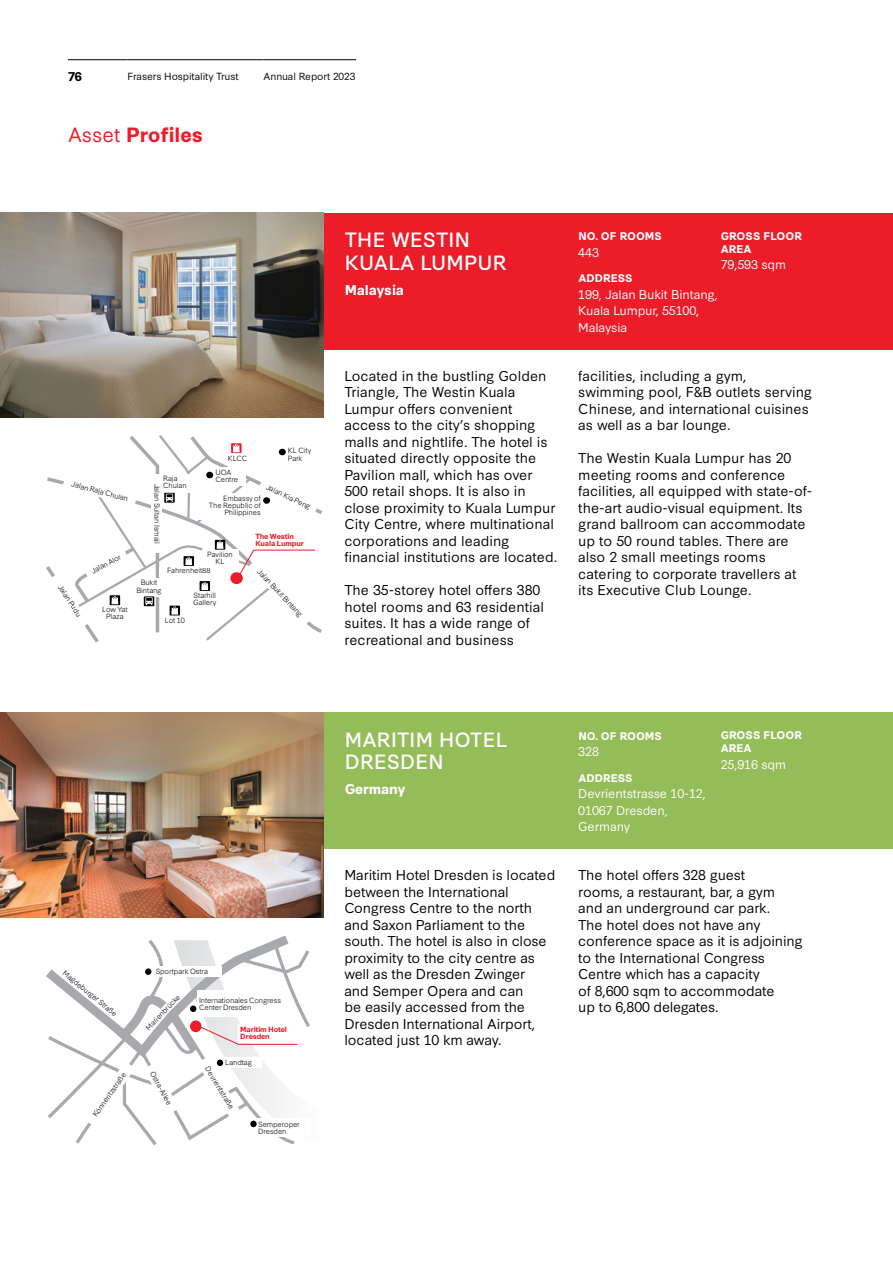
<style>
.page{position:relative;width:893px;height:1263px;background:#fff}
.page>*{position:absolute;margin:0;border:0;box-sizing:border-box;transform-origin:0 0}
.t1{font:19.5px/22.5px "Synthese";letter-spacing:.01em;color:#fff}
.t2{font:700 19.5px "Synthese";color:#ed1c29}
.t3{font:13.5px/16.5px "Synthese";color:#000}
.t4{font:700 13.5px "Synthese";letter-spacing:-.01em;color:#fff}
.t5{font:12px/16.5px "Synthese";letter-spacing:-.01em;color:#fff}
.t6{font:700 12px "Synthese";color:#000}
.t7{font:700 10.5px/12.6px "Synthese";color:#fff}
.t8{font:9.75px "Synthese";letter-spacing:-.01em;color:#000}
.t9{font:300 7.2px/7.2px "Synthese";letter-spacing:-.02em;color:#000}
.t10{font:700 7.2px/7.2px "Synthese";letter-spacing:-.025em;color:#ed1c29}
.t11{font:300 7.05px "Synthese";color:#000}
.s1{font-weight:400}
</style>
<div class="page">
<div style="left:323px;top:213px;width:570px;height:137px;background:#ed1c29"></div>
<div style="left:323px;top:712px;width:570px;height:137px;background:#94bd59"></div>
<img style="left:0;top:213px;width:323px;height:205px">
<img style="left:0;top:712px;width:323px;height:205px">
<svg style="left:46px;top:435px;width:277px;height:208px"></svg>
<svg style="left:46px;top:935px;width:264px;height:210px"></svg>
<div style="left:145px;top:968px;width:6px;height:7px;background:#000;border-radius:50%"></div>
<div style="left:154px;top:966px;width:68px;height:11px;background:#fff"></div>
<div style="left:217px;top:1059px;width:6px;height:7px;background:#000;border-radius:50%"></div>
<div style="left:250px;top:1121px;width:7px;height:6px;background:#000;border-radius:50%"></div>
<hr style="left:68px;top:59px;width:60px;height:1px;background:#000">
<hr style="left:128px;top:59px;width:136px;height:1px;background:#000">
<hr style="left:264px;top:59px;width:92px;height:1px;background:#000">
<p class="t6" style="left:68px;top:68px;width:15px">76</p>
<p class="t8" style="left:128px;top:68px;width:113px">Frasers Hospitality Trust</p>
<p class="t8" style="left:264px;top:68px;width:93px">Annual Report 2023</p>
<h1 class="t2" style="left:68px;top:120px;width:137px"><span class="s1">Asset</span> Profiles</h1>
<p class="t9" style="left:73px;top:479px;width:60px;rotate:15deg">Jalan Raja Chulan</p>
<p class="t11" style="left:65px;top:582px;width:38px;rotate:57deg">Jalan Pudu</p>
<p class="t9" style="left:90px;top:568px;width:34px;rotate:-29deg">Jalan Alor</p>
<p class="t9" style="left:102px;top:605px;width:27px;text-align:center">Low Yat<br>Plaza</p>
<p class="t9" style="left:163px;top:474px;width:25px">Raja<br>Chulan</p>
<p class="t9" style="left:162px;top:483px;width:62px;rotate:90deg">Jalan Sultan Ismail</p>
<p class="t9" style="left:228px;top:453px;width:21px">KLCC</p>
<p class="t9" style="left:288px;top:446px;width:25px">KL City<br>Park</p>
<p class="t9" style="left:216px;top:468px;width:24px">UOA<br>Centre</p>
<p class="t9" style="left:209px;top:494px;width:53px;text-align:right">Embassy of<br>The Republic of<br>Philippines</p>
<p class="t9" style="left:268px;top:482px;width:50px;rotate:25deg">Jalan Kia Peng</p>
<p class="t9" style="left:207px;top:550px;width:27px;text-align:center">Pavilion<br>KL</p>
<p class="t10" style="left:255px;top:532px;width:50px">The Westin<br>Kuala Lumpur</p>
<p class="t9" style="left:167px;top:566px;width:45px">Fahrenheit88</p>
<p class="t9" style="left:193px;top:591px;width:25px">Starhill<br>Gallery</p>
<p class="t9" style="left:136px;top:578px;width:27px;text-align:center">Bukit<br>Bintang</p>
<p class="t9" style="left:262px;top:567px;width:64px;rotate:47deg">Jalan Bukit Bintang</p>
<p class="t9" style="left:165px;top:616px;width:21px">Lot 10</p>
<h1 class="t1" style="left:345px;top:227px;width:164px">THE WESTIN<br>KUALA LUMPUR</h1>
<p class="t4" style="left:345px;top:279px;width:61px">Malaysia</p>
<p class="t3" style="left:344px;top:366px;width:214px">Located in the bustling Golden<br>Triangle, The Westin Kuala<br>Lumpur offers convenient access to the city’s shopping malls and nightlife. The hotel is situated directly opposite the<br>Pavilion mall, which has over<br>500 retail shops. It is also in close proximity to Kuala Lumpur<br>City Centre, where multinational corporations and leading financial institutions are located.</p>
<p class="t3" style="left:344px;top:581px;width:201px">The 35-storey hotel offers 380 hotel rooms and 63 residential suites. It has a wide range of recreational and business</p>
<p class="t7" style="left:578px;top:229px;width:85px">NO. OF ROOMS</p>
<p class="t5" style="left:578px;top:243px;width:22px">443</p>
<p class="t7" style="left:721px;top:229px;width:83px">GROSS FLOOR<br>AREA</p>
<p class="t5" style="left:721px;top:256px;width:67px">79,593 sqm</p>
<p class="t7" style="left:578px;top:271px;width:56px">ADDRESS</p>
<p class="t5" style="left:578px;top:285px;width:141px">199, Jalan Bukit Bintang,<br>Kuala Lumpur, 55100,<br>Malaysia</p>
<p class="t3" style="left:578px;top:366px;width:235px">facilities, including a gym, swimming pool, F&amp;B outlets serving<br>Chinese, and international cuisines as well as a bar lounge.</p>
<p class="t3" style="left:578px;top:449px;width:235px">The Westin Kuala Lumpur has 20 meeting rooms and conference facilities, all equipped with state-of&shy;the-art audio-visual equipment. Its grand ballroom can accommodate up to 50 round tables. There are also 2 small meetings rooms catering to corporate travellers at its Executive Club Lounge.</p>
<p class="t11" style="left:68px;top:967px;width:69px;rotate:39deg">Magdeburger Straße</p>
<p class="t9" style="left:156px;top:967px;width:54px">Sportpark Ostra</p>
<p class="t9" style="left:144px;top:1026px;width:47px;rotate:-46deg">Marienbrücke</p>
<p class="t9" style="left:199px;top:996px;width:83px">Internationales Congress<br>Center Dresden</p>
<p class="t10" style="left:240px;top:1025px;width:48px">Maritim Hotel<br>Dresden</p>
<p class="t9" style="left:91px;top:1113px;width:54px;rotate:-55deg">Könneritzstraße</p>
<p class="t11" style="left:157px;top:1069px;width:39px;rotate:61deg">Ostra-Allee</p>
<p class="t9" style="left:225px;top:1058px;width:28px">Landtag</p>
<p class="t11" style="left:212px;top:1064px;width:50px;rotate:58deg">Devrientstraße</p>
<p class="t9" style="left:258px;top:1120px;width:43px">Semperoper<br>Dresden</p>
<h1 class="t1" style="left:345px;top:726px;width:165px">MARITIM HOTEL<br>DRESDEN</h1>
<p class="t4" style="left:345px;top:778px;width:63px">Germany</p>
<p class="t3" style="left:344px;top:866px;width:212px">Maritim Hotel Dresden is located between the International<br>Congress Centre to the north and Saxon Parliament to the south. The hotel is also in close proximity to the city centre as well as the Dresden Zwinger<br>and Semper Opera and can<br>be easily accessed from the<br>Dresden International Airport, located just 10 km away.</p>
<p class="t7" style="left:578px;top:729px;width:85px">NO. OF ROOMS</p>
<p class="t5" style="left:578px;top:742px;width:22px">328</p>
<p class="t7" style="left:578px;top:771px;width:56px">ADDRESS</p>
<p class="t5" style="left:578px;top:784px;width:129px">Devrientstrasse 10-12,<br>01067 Dresden,<br>Germany</p>
<p class="t7" style="left:721px;top:728px;width:83px">GROSS FLOOR<br>AREA</p>
<p class="t5" style="left:721px;top:755px;width:67px">25,916 sqm</p>
<p class="t3" style="left:578px;top:866px;width:226px">The hotel offers 328 guest<br>rooms, a restaurant, bar, a gym and an underground car park.<br>The hotel does not have any conference space as it is adjoining to the International Congress<br>Centre which has a capacity<br>of 8,600 sqm to accommodate<br>up to 6,800 delegates.</p>
</div>
